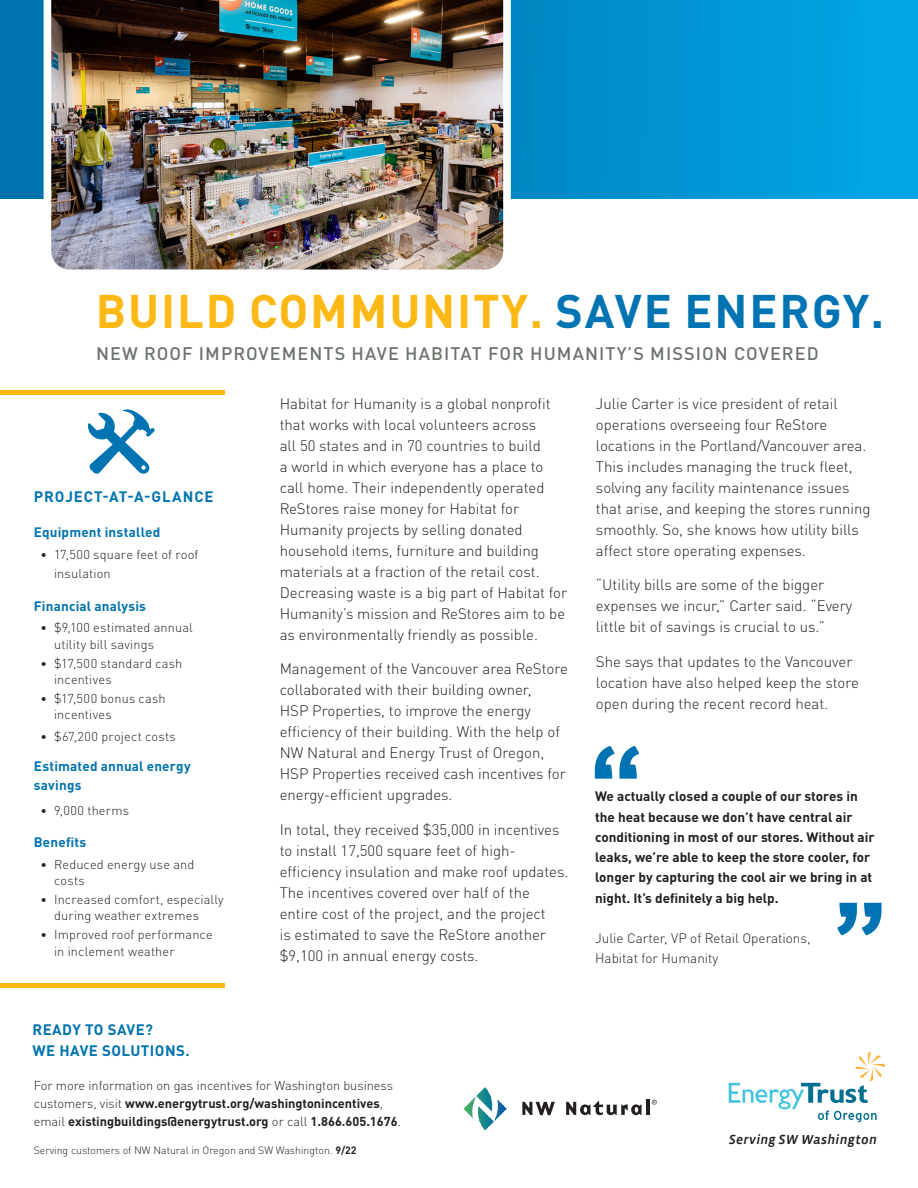
<style>
.page{position:relative;width:918px;height:1188px;background:#fff}
.page>*{position:absolute;margin:0;border:0;box-sizing:border-box;transform-origin:0 0}
.pullquote___text{font:700 112.5px "Vista Sans Alt";color:#0074b2}
.headline_1___35_35{font:700 46.5px "DINOT";letter-spacing:.04em;color:#fcb814}
.headline_3___11_13{font:500 18px "DINOT";letter-spacing:.06em;color:#6d736d}
.body___9_5_13{font:300 15px/21px "DINOT";color:#231f20}
.tagline{font:700 15px/21px "DINOT";letter-spacing:.03em;color:#0073ae}
.sidebar__header_2{font:700 15px "DINOT";letter-spacing:.055em;color:#0073ae}
.pullquote___name{font:700 13.5px/20.2px "DINOT";color:#231f20}
.sidebar__header_2-2{font:700 13.5px/18.8px "DINOT";letter-spacing:.015em;color:#0073ae}
.pullquote___name-2{font:300 13.5px "DINOT";color:#231f20}
.t1{font:italic 13.5px "Vista Sans Med";letter-spacing:.02em;color:#231f20}
.t2{font:300 12.75px/16.5px "DINOT";letter-spacing:.015em;color:#231f20}
.ProjGlance_H2{font:700 12.75px/18px "DINOT";color:#231f20}
.footer_body{font:300 10.5px "DINOT";color:#231f20}
.s1{color:#0074b2}
.s2{font-size:12px}
.s3{font-weight:300}
.s4{font-weight:700}
</style>
<div class="page">
<svg style="left:0;top:0;width:918px;height:198px;background:#0093d1"></svg>
<img style="left:40px;top:0;width:475px;height:270px">
<svg style="left:729px;top:1051px;width:156px;height:71px"></svg>
<svg style="left:464px;top:1087px;width:43px;height:43px"></svg>
<svg style="left:522px;top:1102px;width:33px;height:13px"></svg>
<svg style="left:566px;top:1101px;width:76px;height:14px"></svg>
<hr style="left:646px;top:1100px;width:4px;height:15px;background:#231f20">
<svg style="left:652px;top:1100px;width:5px;height:5px"></svg>
<svg style="left:88px;top:409px;width:67px;height:65px"></svg>
<hr style="left:0;top:390px;width:224px;height:4px;background:#fcb814">
<hr style="left:0;top:983px;width:224px;height:4px;background:#fcb814">
<p class="headline_1___35_35" style="left:96px;top:280px;width:790px">BUILD COMMUNITY. <span class="s1">SAVE ENERGY.</span></p>
<p class="headline_3___11_13" style="left:96px;top:342px;width:724px">NEW ROOF IMPROVEMENTS HAVE HABITAT FOR HUMANITY’S MISSION COVERED</p>
<p class="sidebar__header_2" style="left:34px;top:487px;width:181px">PROJECT-AT-A-GLANCE</p>
<p class="sidebar__header_2-2" style="left:34px;top:522px;width:128px">Equipment installed</p>
<p class="t2" style="left:54px;top:544px;width:146px;line-height:19.5px;text-indent:-14px"><span class="s2">•</span> 17,500 square feet of roof insulation</p>
<p class="sidebar__header_2-2" style="left:34px;top:596px;width:114px">Financial analysis</p>
<p class="t2" style="left:54px;top:619px;width:140px;text-indent:-14px"><span class="s2">•</span> $9,100 estimated annual utility bill savings</p>
<p class="t2" style="left:54px;top:655px;width:130px;text-indent:-14px"><span class="s2">•</span> $17,500 standard cash incentives</p>
<p class="t2" style="left:54px;top:690px;width:113px;text-indent:-14px"><span class="s2">•</span> $17,500 bonus cash incentives</p>
<p class="t2" style="left:41px;top:728px;width:137px"><span class="s2">•</span> $67,200 project costs</p>
<p class="sidebar__header_2-2" style="left:34px;top:756px;width:158px">Estimated annual energy savings</p>
<p class="t2" style="left:41px;top:802px;width:90px"><span class="s2">•</span> 9,000 therms</p>
<p class="sidebar__header_2-2" style="left:34px;top:832px;width:54px">Benefits</p>
<p class="t2" style="left:54px;top:856px;width:142px;text-indent:-14px"><span class="s2">•</span> Reduced energy use and costs</p>
<p class="t2" style="left:54px;top:891px;width:171px;text-indent:-14px"><span class="s2">•</span> Increased comfort, especially during weather extremes</p>
<p class="t2" style="left:54px;top:926px;width:160px;text-indent:-14px"><span class="s2">•</span> Improved roof performance in inclement weather</p>
<p class="tagline" style="left:32px;top:1019px;width:159px">READY TO SAVE?<br>WE HAVE SOLUTIONS.</p>
<p class="body___9_5_13" style="left:280px;top:393px;width:289px">Habitat for Humanity is a global nonprofit that works with local volunteers across<br>all 50 states and in 70 countries to build<br>a world in which everyone has a place to call home. Their independently operated ReStores raise money for Habitat for Humanity projects by selling donated household items, furniture and building materials at a fraction of the retail cost.<br>Decreasing waste is a big part of Habitat for Humanity’s mission and ReStores aim to be as environmentally friendly as possible.</p>
<p class="body___9_5_13" style="left:280px;top:658px;width:290px">Management of the Vancouver area ReStore collaborated with their building owner,<br>HSP Properties, to improve the energy efficiency of their building. With the help of NW Natural and Energy Trust of Oregon, HSP Properties received cash incentives for energy-efficient upgrades.</p>
<p class="body___9_5_13" style="left:280px;top:819px;width:290px">In total, they received $35,000 in incentives to install 17,500 square feet of high&shy;efficiency insulation and make roof updates.<br>The incentives covered over half of the entire cost of the project, and the project<br>is estimated to save the ReStore another $9,100 in annual energy costs.</p>
<p class="ProjGlance_H2" style="left:34px;top:1076px;width:369px"><span class="s3">For more information on gas incentives for Washington business customers, visit</span> www.energytrust.org/washingtonincentives<span class="s3">, email</span> existingbuildings@energytrust.org <span class="s3">or call</span> 1.866.605.1676<span class="s3">.</span></p>
<p class="footer_body" style="left:34px;top:1144px;width:324px">Serving customers of NW Natural in Oregon and SW Washington. <span class="s4">9/22</span></p>
<p class="body___9_5_13" style="left:596px;top:393px;width:276px">Julie Carter is vice president of retail operations overseeing four ReStore locations in the Portland/Vancouver area.<br>This includes managing the truck fleet, solving any facility maintenance issues that arise, and keeping the stores running smoothly. So, she knows how utility bills affect store operating expenses.</p>
<p class="body___9_5_13" style="left:596px;top:574px;width:258px">“Utility bills are some of the bigger expenses we incur,” Carter said. “Every little bit of savings is crucial to us.”</p>
<p class="body___9_5_13" style="left:596px;top:651px;width:265px">She says that updates to the Vancouver location have also helped keep the store open during the recent record heat.</p>
<p class="pullquote___text" style="left:591px;top:733px;width:54px">“</p>
<p class="pullquote___name" style="left:595px;top:786px;width:281px">We actually closed a couple of our stores in the heat because we don’t have central air conditioning in most of our stores. Without air leaks, we’re able to keep the store cooler, for longer by capturing the cool air we bring in at night. It’s definitely a big help.</p>
<p class="pullquote___name-2" style="left:595px;top:930px;width:217px">Julie Carter, VP of Retail Operations,</p>
<p class="pullquote___name-2" style="left:595px;top:950px;width:125px">Habitat for Humanity</p>
<p class="pullquote___text" style="left:833px;top:888px;width:54px">”</p>
<p class="t1" style="left:729px;top:1133px;width:150px">Serving SW Washington</p>
</div>
